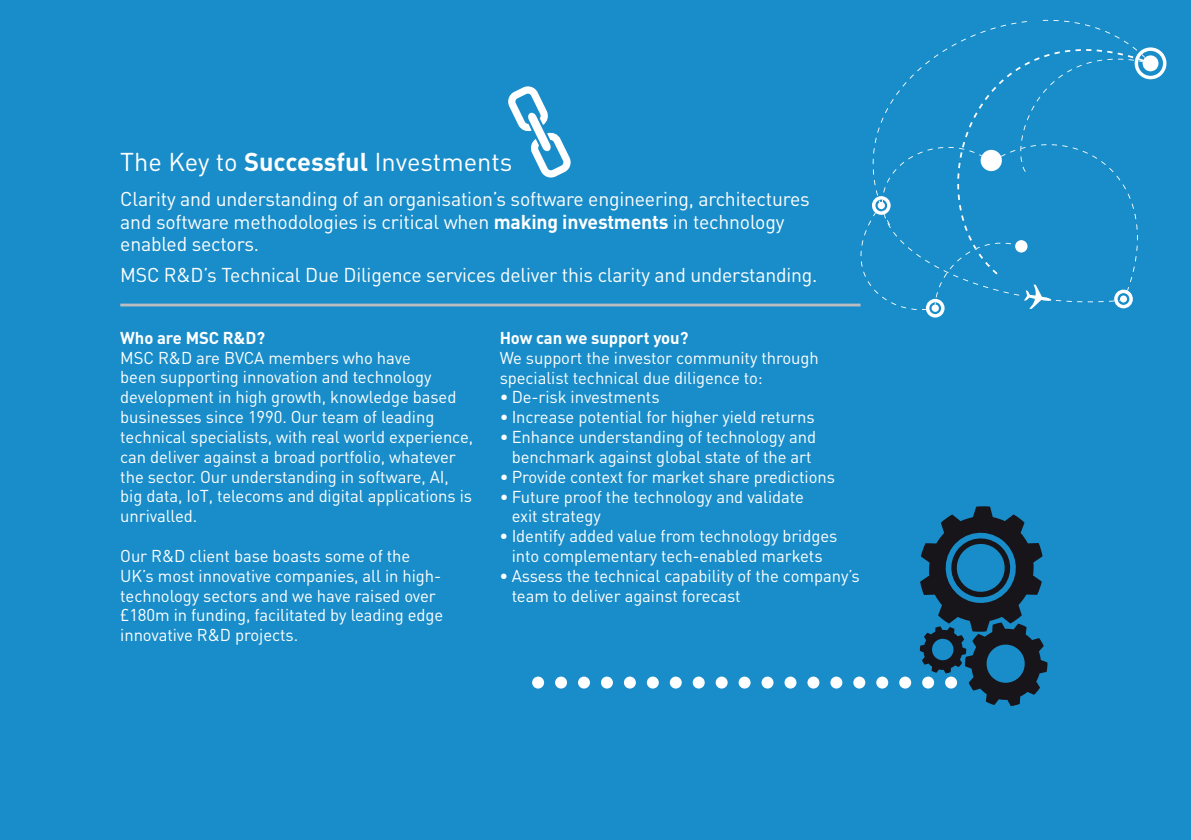
<style>
.page{position:relative;width:1191px;height:840px;background:#fff}
.page>*{position:absolute;margin:0;border:0;box-sizing:border-box;transform-origin:0 0}
.t1{font:25.4px "DIN";color:#fff}
.t2{font:19.8px/22.6px "DIN";letter-spacing:-.01em;color:#fff}
.t3{font:17px/19.8px "DIN";letter-spacing:-.005em;color:#fff}
.t4{font:700 17px "DIN";letter-spacing:-.005em;color:#fff}
.s1{font-weight:700}
</style>
<div class="page">
<div style="left:0;top:0;width:1191px;height:839px;background:#198dc9"></div>
<hr style="left:120px;top:303px;width:740px;height:3px;background:#bcbdc0">
<div style="left:532px;top:676px;width:12px;height:12px;background:#fff;border-radius:50%"></div>
<div style="left:555px;top:676px;width:12px;height:12px;background:#fff;border-radius:50%"></div>
<div style="left:578px;top:676px;width:12px;height:12px;background:#fff;border-radius:50%"></div>
<div style="left:601px;top:676px;width:12px;height:12px;background:#fff;border-radius:50%"></div>
<div style="left:624px;top:676px;width:12px;height:12px;background:#fff;border-radius:50%"></div>
<div style="left:647px;top:676px;width:12px;height:12px;background:#fff;border-radius:50%"></div>
<div style="left:670px;top:676px;width:12px;height:12px;background:#fff;border-radius:50%"></div>
<div style="left:692px;top:676px;width:12px;height:12px;background:#fff;border-radius:50%"></div>
<div style="left:715px;top:676px;width:12px;height:12px;background:#fff;border-radius:50%"></div>
<div style="left:738px;top:676px;width:12px;height:12px;background:#fff;border-radius:50%"></div>
<div style="left:761px;top:676px;width:12px;height:12px;background:#fff;border-radius:50%"></div>
<div style="left:784px;top:676px;width:12px;height:12px;background:#fff;border-radius:50%"></div>
<div style="left:807px;top:676px;width:12px;height:12px;background:#fff;border-radius:50%"></div>
<div style="left:830px;top:676px;width:12px;height:12px;background:#fff;border-radius:50%"></div>
<div style="left:853px;top:676px;width:12px;height:12px;background:#fff;border-radius:50%"></div>
<div style="left:876px;top:676px;width:12px;height:12px;background:#fff;border-radius:50%"></div>
<div style="left:899px;top:676px;width:12px;height:12px;background:#fff;border-radius:50%"></div>
<svg style="left:919px;top:506px;width:128px;height:199px"></svg>
<svg style="left:860px;top:47px;width:307px;height:270px"></svg>
<svg style="left:508px;top:86px;width:63px;height:92px"></svg>
<h1 class="t1" style="left:120px;top:146px;width:394px">The Key to <span class="s1">Successful</span> Investments</h1>
<p class="t2" style="left:120px;top:187px;width:691px">Clarity and understanding of an organisation’s software engineering, architectures and software methodologies is critical when <span class="s1">making investments</span> in technology enabled sectors.</p>
<p class="t2" style="left:120px;top:263px;width:698px">MSC R&amp;D’s Technical Due Diligence services deliver this clarity and understanding.</p>
<p class="t4" style="left:120px;top:326px;width:146px">Who are MSC R&amp;D?</p>
<p class="t3" style="left:120px;top:347px;width:354px">MSC R&amp;D are BVCA members who have<br>been supporting innovation and technology development in high growth, knowledge based businesses since 1990. Our team of leading technical specialists, with real world experience, can deliver against a broad portfolio, whatever the sector. Our understanding in software, AI, big data, IoT, telecoms and digital applications is unrivalled.</p>
<p class="t3" style="left:120px;top:545px;width:324px">Our R&amp;D client base boasts some of the UK’s most innovative companies, all in high&shy;technology sectors and we have raised over £180m in funding, facilitated by leading edge innovative R&amp;D projects.</p>
<p class="t4" style="left:499px;top:326px;width:190px">How can we support you?</p>
<p class="t3" style="left:499px;top:347px;width:321px">We support the investor community through specialist technical due diligence to:</p>
<p class="t3" style="left:499px;top:387px;width:161px">• De-risk investments</p>
<p class="t3" style="left:499px;top:406px;width:316px">• Increase potential for higher yield returns</p>
<p class="t3" style="left:499px;top:426px;width:318px;text-align:center">• Enhance understanding of technology and benchmark against global state of the art</p>
<p class="t3" style="left:499px;top:466px;width:337px">• Provide context for market share predictions</p>
<p class="t3" style="left:511px;top:486px;width:294px;text-indent:-12px">• Future proof the technology and validate exit strategy</p>
<p class="t3" style="left:499px;top:525px;width:339px;text-align:center">• Identify added value from technology bridges into complementary tech-enabled markets</p>
<p class="t3" style="left:511px;top:565px;width:350px;text-indent:-12px">• Assess the technical capability of the company’s team to deliver against forecast</p>
</div>
